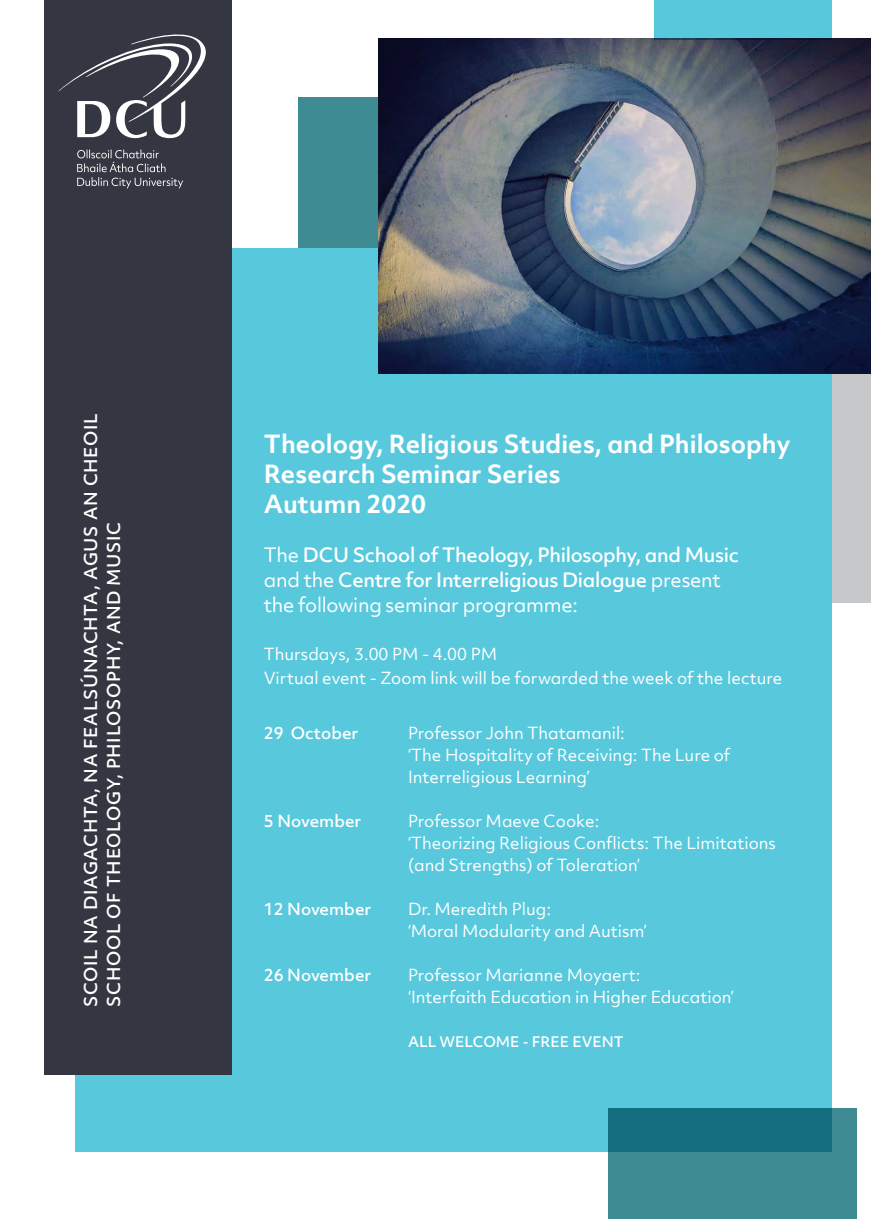
<style>
.page{position:relative;width:871px;height:1219px;background:#fff}
.page>*{position:absolute;margin:0;border:0;box-sizing:border-box;transform-origin:0 0}
.t1{font:700 24px/30px "Objektiv Mk 2";color:#fff}
.t2{font:500 19px/25px "Objektiv Mk 2";letter-spacing:-.015em;color:#fff}
.t3{font:500 17px/23px "Objektiv Mk 2";letter-spacing:.04em;color:#fff}
.t4{font:16px/22px "Objektiv Mk 2";color:#fff}
.t5{font:500 16px "Objektiv Mk 2";color:#fff}
.t6{font:500 14px "Objektiv Mk 2";color:#fff}
.s1{font-weight:400}
</style>
<div class="page">
<div style="left:298px;top:98px;width:107px;height:153px;background:#3e8b94"></div>
<div style="left:762px;top:38px;width:108px;height:564px;background:#c7c8ca"></div>
<div style="left:75px;top:249px;width:756px;height:903px;background:#58c8dd"></div>
<div style="left:44px;top:0;width:187px;height:1074px;background:#343741"></div>
<svg style="left:77px;top:150px;width:106px;height:38px"></svg>
<svg style="left:58px;top:34px;width:148px;height:104px"></svg>
<img style="left:379px;top:38px;width:491px;height:335px">
<svg style="left:608px;top:1109px;width:248px;height:110px;background:#2f808c"></svg>
<div style="left:653px;top:0;width:178px;height:39px;background:#58c8dd"></div>
<p class="t3" style="left:79px;top:1007px;width:595px;rotate:-90deg">SCOIL NA DIAGACHTA, NA FEALSÚNACHTA, AGUS AN CHEOIL<br>SCHOOL OF THEOLOGY, PHILOSOPHY, AND MUSIC</p>
<h1 class="t1" style="left:264px;top:429px;width:528px">Theology, Religious Studies, and Philosophy<br>Research Seminar Series<br>Autumn 2020</h1>
<p class="t2" style="left:264px;top:542px;width:476px"><span class="s1">The</span> DCU School of Theology, Philosophy, and Music <span class="s1">and the</span> Centre for Interreligious Dialogue <span class="s1">present the following seminar programme:</span></p>
<p class="t4" style="left:264px;top:642px;width:519px;line-height:24px">Thursdays, 3.00 PM - 4.00 PM<br>Virtual event - Zoom link will be forwarded the week of the lecture</p>
<p class="t5" style="left:264px;top:722px;width:96px">29 October</p>
<p class="t4" style="left:408px;top:722px;width:324px">Professor John Thatamanil:<br>‘The Hospitality of Receiving: The Lure of<br>Interreligious Learning’</p>
<p class="t5" style="left:264px;top:810px;width:99px">5 November</p>
<p class="t4" style="left:408px;top:810px;width:369px">Professor Maeve Cooke:<br>‘Theorizing Religious Conflicts: The Limitations (and Strengths) of Toleration’</p>
<p class="t5" style="left:264px;top:898px;width:109px">12 November</p>
<p class="t4" style="left:408px;top:898px;width:240px">Dr. Meredith Plug:<br>‘Moral Modularity and Autism’</p>
<p class="t5" style="left:264px;top:964px;width:109px">26 November</p>
<p class="t4" style="left:408px;top:964px;width:327px">Professor Marianne Moyaert:<br>‘Interfaith Education in Higher Education’</p>
<p class="t6" style="left:408px;top:1032px;width:217px">ALL WELCOME - FREE EVENT</p>
</div>
